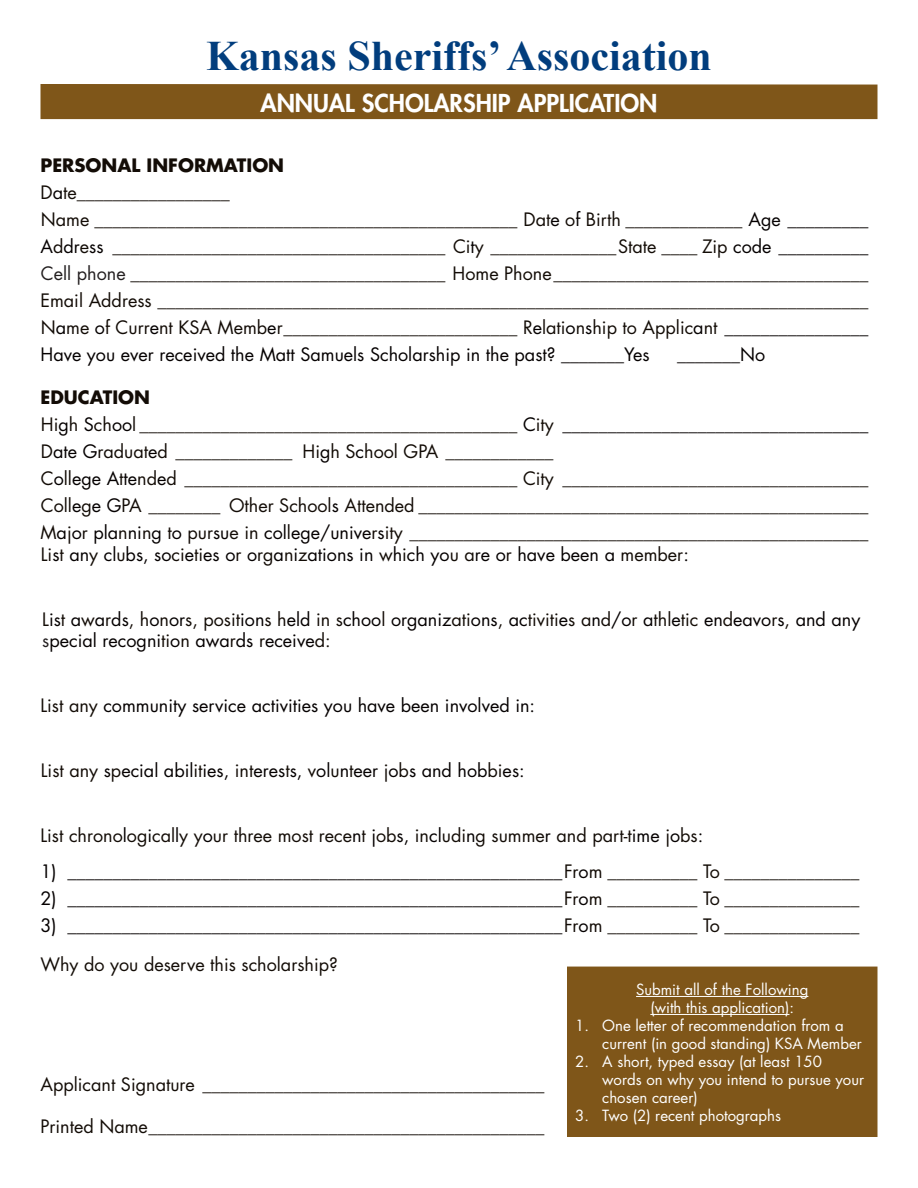
<style>
.page{position:relative;width:918px;height:1188px;background:#fff}
.page>*{position:absolute;margin:0;border:0;box-sizing:border-box;transform-origin:0 0}
.t1{font:700 42px "Times New Roman";color:#013d7d}
.t2{font:800 24px "Futura Std";color:#fff}
.t3{font:18px/27px "Futura Std";color:#130c06}
.t4{font:18px/21.6px "Futura Std";color:#050000}
.t5{font:15px/18px "Futura Std";color:#fff}
.s1{font-weight:700}
.s2{color:#050000}
.s3{color:#231f20}
.s4{color:#130c06}
</style>
<div class="page">
<div style="left:40px;top:84px;width:838px;height:35px;background:#7f5619"></div>
<div style="left:568px;top:967px;width:309px;height:169px;background:#7f5619"></div>
<hr style="left:636px;top:996px;width:172px;height:1px;background:#fff">
<hr style="left:650px;top:1014px;width:139px;height:1px;background:#fff">
<div style="left:567px;top:967px;width:311px;height:170px;border:2px solid #7f5619"></div>
<h1 class="t1" style="left:206px;top:27px;width:507px">Kansas Sheriffs’ Association</h1>
<h2 class="t2" style="left:260px;top:88px;width:399px">ANNUAL SCHOLARSHIP APPLICATION</h2>
<p class="t3" style="left:40px;top:152px;width:830px"><span class="s1">PERSONAL INFORMATION<br></span>D<span class="s2">a</span>te_________________<br>Name _______________________________________________ Dat<span class="s2">e</span> o<span class="s2">f</span> Birth _____________ <span class="s2">Age _________ A</span>d<span class="s2">dr</span>e<span class="s2">ss</span> _____________________________________ Ci<span class="s2">t</span>y ______________State ____ Zip <span class="s2">code __________ </span><span class="s3">Cell phone</span> ___________________________________ Home Phone___________________________________ Email Address _______________________________________________________________________________ N<span class="s2">a</span>me <span class="s2">o</span>f Curr<span class="s2">e</span>nt KSA Memb<span class="s2">e</span>r__________________________ R<span class="s2">e</span>lati<span class="s2">o</span>n<span class="s2">s</span>hip to Applic<span class="s2">a</span>nt <span class="s2">________________ Have you ever received the Matt Samuels Scholarship in the past? _______Yes</span></p>
<p class="t4" style="left:677px;top:344px;width:90px">_______No</p>
<p class="t3" style="left:40px;top:384px;width:829px"><span class="s1">EDUCATION<br></span>Hi<span class="s2">g</span>h <span class="s2">S</span>ch<span class="s2">oo</span>l __________________________________________ <span class="s2">C</span>ity <span class="s2">__________________________________ </span>D<span class="s2">ate G</span>raduat<span class="s2">e</span>d _____________ Hi<span class="s2">g</span>h S<span class="s2">c</span>hool GPA ____________<br>C<span class="s2">o</span>ll<span class="s2">ege A</span>t<span class="s2">te</span>nd<span class="s2">e</span>d _____________________________________ City __________________________________ Coll<span class="s2">e</span>g<span class="s2">e G</span>PA ________ Other School<span class="s2">s</span> Attended __________________________________________________ M<span class="s2">a</span>j<span class="s2">o</span>r <span class="s2">pla</span>n<span class="s2">ni</span>n<span class="s2">g</span> t<span class="s2">o</span> pur<span class="s2">su</span>e in <span class="s2">col</span>l<span class="s2">ege/unive</span>r<span class="s2">s</span>ity ___________________________________________________</p>
<p class="t4" style="left:41px;top:544px;width:650px"><span class="s4">Li</span>s<span class="s4">t</span> an<span class="s4">y</span> cl<span class="s4">u</span>bs, so<span class="s4">ci</span>e<span class="s4">ti</span>es o<span class="s4">r</span> o<span class="s4">rg</span>a<span class="s4">n</span>i<span class="s4">z</span>ations in <span class="s4">w</span>h<span class="s4">i</span>ch yo<span class="s4">u a</span>re o<span class="s4">r</span> have been a <span class="s4">member</span>:</p>
<p class="t4" style="left:42px;top:609px;width:820px"><span class="s4">L</span>is<span class="s4">t</span> a<span class="s4">w</span>a<span class="s4">r</span>ds<span class="s4">, h</span>o<span class="s4">n</span>or<span class="s4">s, posit</span>ion<span class="s4">s h</span>eld <span class="s4">in s</span>choo<span class="s4">l</span> organiz<span class="s4">ati</span>ons<span class="s4">,</span> ac<span class="s4">tiviti</span>e<span class="s4">s a</span>n<span class="s4">d</span>/o<span class="s4">r</span> a<span class="s4">thl</span>e<span class="s4">tic</span> en<span class="s4">d</span>eavo<span class="s4">r</span>s<span class="s4">,</span> and any <span class="s3">s</span>pecial recogni<span class="s4">ti</span>o<span class="s4">n</span> awa<span class="s4">r</span>ds <span class="s4">r</span>eceive<span class="s4">d:</span></p>
<p class="t4" style="left:40px;top:695px;width:496px"><span class="s4">List any</span> community service activities you have been involved in:</p>
<p class="t4" style="left:41px;top:760px;width:485px"><span class="s4">List any</span> s<span class="s4">p</span>ecial abil<span class="s4">it</span>ies, <span class="s4">int</span>eres<span class="s4">t</span>s, <span class="s4">v</span>ol<span class="s4">u</span>n<span class="s4">t</span>eer <span class="s4">j</span>o<span class="s4">b</span>s and hob<span class="s4">bi</span>es:</p>
<p class="t3" style="left:40px;top:822px;width:664px">List chrono<span class="s2">l</span>og<span class="s2">i</span>cal<span class="s2">l</span>y y<span class="s2">o</span>ur three most rece<span class="s2">n</span>t <span class="s2">j</span>ob<span class="s2">s,</span> in<span class="s2">cl</span>udi<span class="s2">n</span>g summe<span class="s2">r</span> and part-t<span class="s2">ime</span> j<span class="s2">o</span>bs<span class="s2">:</span></p>
<p class="t4" style="left:40px;top:861px;width:821px">1) _______________________________________________________<span class="s4">Fr</span>o<span class="s4">m __________ To _______________</span></p>
<p class="t4" style="left:40px;top:888px;width:820px">2) _______________________________________________________<span class="s4">Fr</span>o<span class="s4">m __________ To _______________</span></p>
<p class="t4" style="left:40px;top:915px;width:820px">3) _______________________________________________________<span class="s4">Fr</span>o<span class="s4">m __________ To _______________</span></p>
<p class="t3" style="left:40px;top:951px;width:299px">Why do you deserve this scholarship?</p>
<p class="t5" style="left:636px;top:981px;width:174px;text-align:center">Submit all of the Following (with this application):</p>
<p class="t5" style="left:602px;top:1017px;width:261px;text-indent:-27px">1. One letter of recommendation from a current (in good standing) KSA Member</p>
<p class="t5" style="left:602px;top:1053px;width:263px;text-indent:-27px">2. A short, typed essay (at least 150 words on why you intend to pursue your chosen career)</p>
<p class="t5" style="left:575px;top:1107px;width:207px">3. Two (2) recent photographs</p>
<p class="t3" style="left:40px;top:1071px;width:505px">Applicant Signature ______________________________________</p>
<p class="t3" style="left:40px;top:1113px;width:505px">Printed Name____________________________________________</p>
</div>
